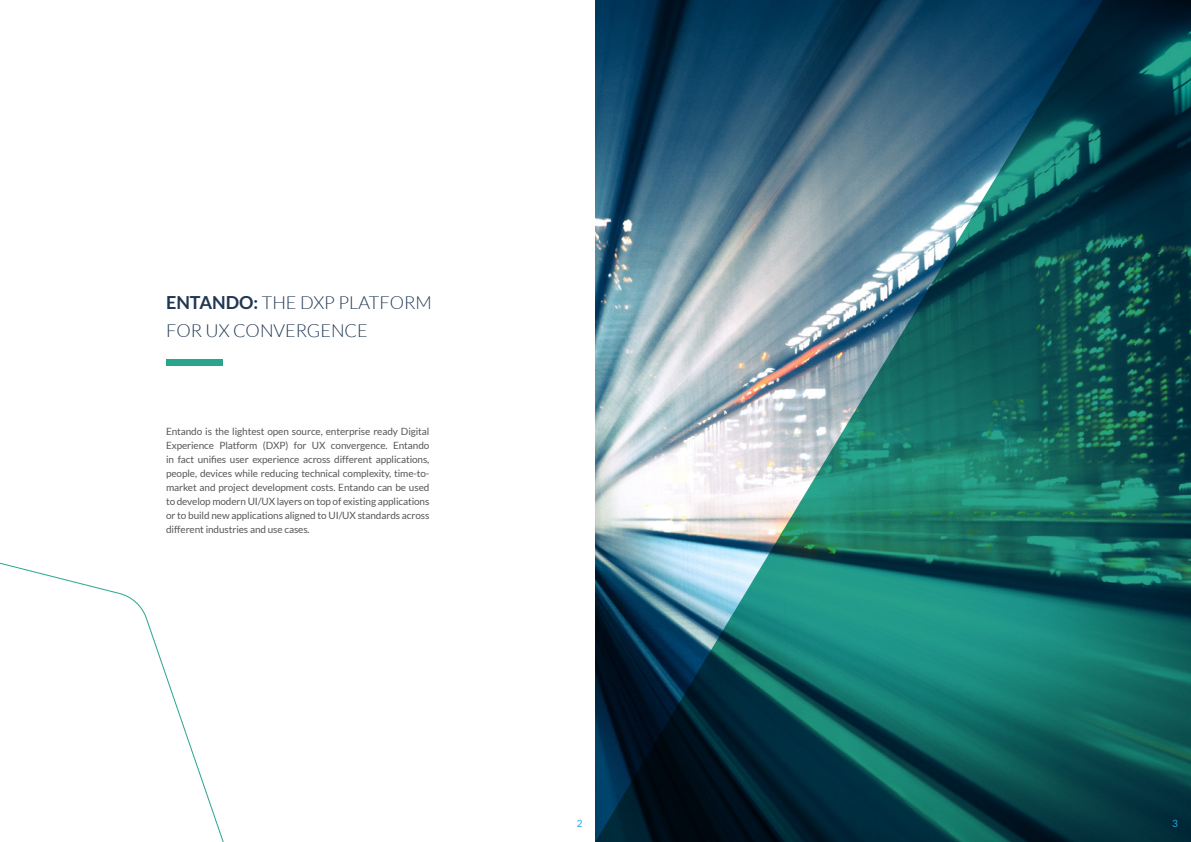
<style>
.page{position:relative;width:1191px;height:842px;background:#fff}
.page>*{position:absolute;margin:0;border:0;box-sizing:border-box;transform-origin:0 0}
.t1{font:300 18px/28px "Lato";color:#203753}
.t2{font:10px/14px "Lato";letter-spacing:-.01em;color:#575756;text-align:justify}
.t3{font:10px "Lato";color:#23a8e0}
.s1{font-weight:700}
</style>
<div class="page">
<div style="left:166px;top:358px;width:57px;height:7px;background:#28a58d"></div>
<svg style="left:0;top:562px;width:224px;height:280px"></svg>
<img style="left:595px;top:0;width:596px;height:842px">
<h1 class="t1" style="left:166px;top:288px;width:267px"><span class="s1">ENTANDO:</span> THE DXP PLATFORM<br>FOR UX CONVERGENCE</h1>
<p class="t2" style="left:166px;top:424px;width:265px">Entando is the lightest open source, enterprise ready Digital Experience Platform (DXP) for UX convergence. Entando in fact unifies user experience across different applications, people, devices while reducing technical complexity, time-to&shy;market and project development costs. Entando can be used to develop modern UI/UX layers on top of existing applications or to build new applications aligned to UI/UX standards across different industries and use cases.</p>
<p class="t3" style="left:577px;top:818px;width:7px">2</p>
<p class="t3" style="left:1172px;top:818px;width:7px">3</p>
</div>
